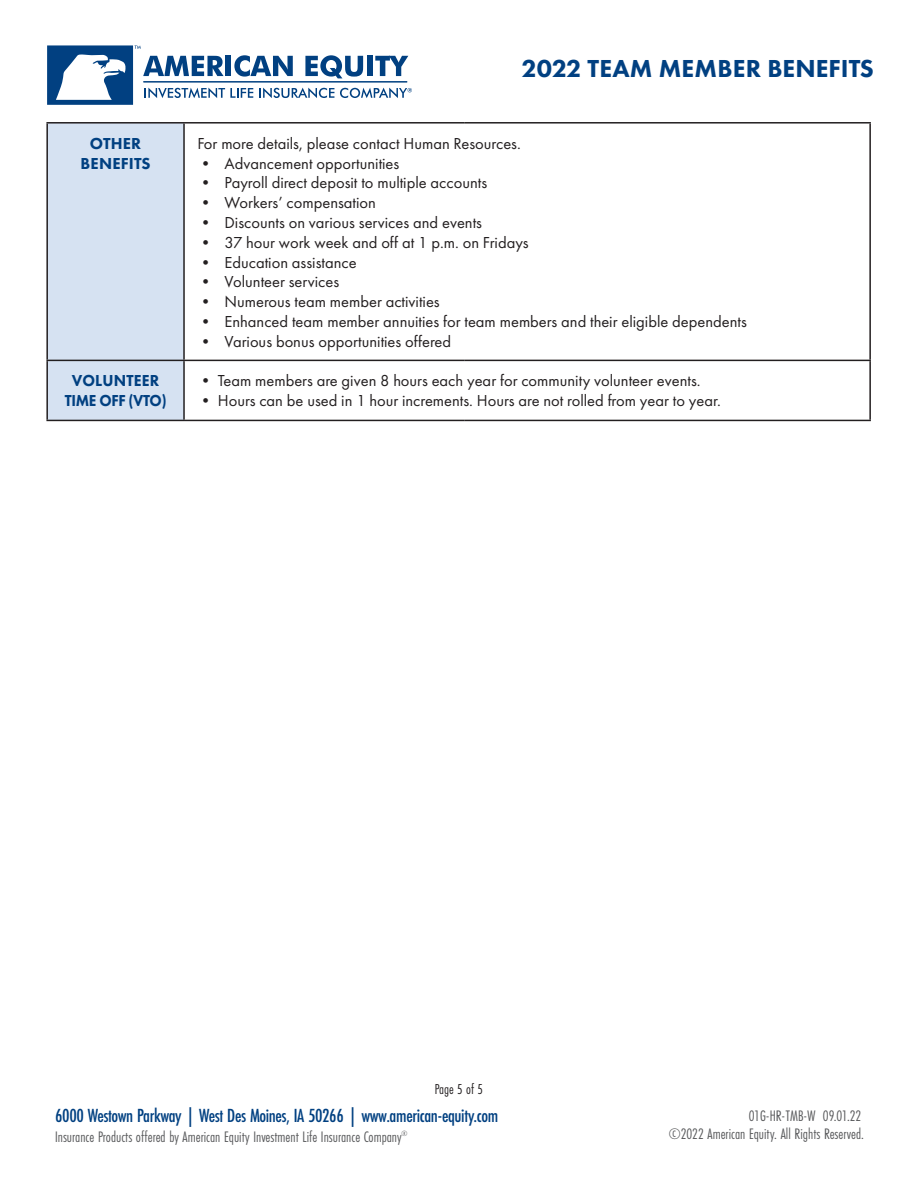
<style>
.page{position:relative;width:918px;height:1188px;background:#fff}
.page>*{position:absolute;margin:0;border:0;box-sizing:border-box;transform-origin:0 0}
.t1{font:800 25.5px "Futura PT";color:#014081}
.t2{font:500 19.65px "Futura PT Cond";letter-spacing:-.02em;color:#014081}
.t3{font:16.5px "Futura PT";color:#231f20}
.t4{font:800 16.5px/19.8px "Futura PT";letter-spacing:.01em;color:#014081;text-align:center;scale:.95 1}
.t5{font:800 16.5px/19.8px "Futura PT";letter-spacing:.01em;color:#014081;text-align:center}
.t6{font:15.75px "Futura PT Cond";color:#57585a}
.t7{font:15px "Futura PT Cond";color:#231f20}
</style>
<div class="page">
<svg style="left:47px;top:45px;width:365px;height:60px"></svg>
<div style="left:48px;top:124px;width:135px;height:296px;background:#d6e2f2"></div>
<hr style="left:46px;top:122px;width:138px;height:2px;background:#231f20">
<hr style="left:46px;top:124px;width:2px;height:236px;background:#231f20">
<hr style="left:184px;top:122px;width:281px;height:2px;background:#231f20">
<hr style="left:183px;top:124px;width:2px;height:236px;background:#231f20">
<hr style="left:465px;top:122px;width:406px;height:2px;background:#231f20">
<hr style="left:46px;top:360px;width:138px;height:1px;background:#231f20">
<hr style="left:46px;top:361px;width:2px;height:59px;background:#231f20">
<hr style="left:184px;top:360px;width:281px;height:1px;background:#231f20">
<hr style="left:183px;top:361px;width:2px;height:59px;background:#231f20">
<hr style="left:465px;top:360px;width:406px;height:1px;background:#231f20">
<hr style="left:46px;top:420px;width:138px;height:1px;background:#231f20">
<hr style="left:184px;top:420px;width:281px;height:1px;background:#231f20">
<hr style="left:465px;top:420px;width:406px;height:1px;background:#231f20">
<hr style="left:869px;top:124px;width:2px;height:236px;background:#231f20">
<hr style="left:869px;top:361px;width:2px;height:59px;background:#231f20">
<h1 class="t1" style="left:521px;top:52px;width:354px">2022 TEAM MEMBER BENEFITS</h1>
<p class="t5" style="left:81px;top:133px;width:71px">OTHER<br>BENEFITS</p>
<p class="t3" style="left:198px;top:134px;width:325px">For more details, please contact Human Resources.</p>
<p class="t3" style="left:198px;top:153px;width:203px">• Advancement opportunities</p>
<p class="t3" style="left:198px;top:173px;width:291px">• Payroll direct deposit to multiple accounts</p>
<p class="t3" style="left:198px;top:193px;width:180px">• Workers’ compensation</p>
<p class="t3" style="left:198px;top:213px;width:286px">• Discounts on various services and events</p>
<p class="t3" style="left:198px;top:233px;width:333px">• 37 hour work week and off at 1 p.m. on Fridays</p>
<p class="t3" style="left:198px;top:252px;width:161px">• Education assistance</p>
<p class="t3" style="left:198px;top:272px;width:143px">• Volunteer services</p>
<p class="t3" style="left:198px;top:292px;width:244px">• Numerous team member activities</p>
<p class="t3" style="left:198px;top:312px;width:551px">• Enhanced team member annuities for team members and their eligible dependents</p>
<p class="t3" style="left:198px;top:332px;width:255px">• Various bonus opportunities offered</p>
<p class="t4" style="left:65px;top:371px;width:109px">VOLUNTEER<br>TIME OFF (VTO)</p>
<p class="t3" style="left:198px;top:371px;width:505px">• Team members are given 8 hours each year for community volunteer events.</p>
<p class="t3" style="left:198px;top:391px;width:525px">• Hours can be used in 1 hour increments. Hours are not rolled from year to year.</p>
<p class="t7" style="left:435px;top:1081px;width:50px">Page 5 of 5</p>
<p class="t2" style="left:55px;top:1104px;width:445px">6000 Westown Parkway | West Des Moines, IA 50266 | www.american-equity.com</p>
<p class="t6" style="left:749px;top:1107px;width:114px">01G-HR-TMB-W 09.01.22</p>
<p class="t6" style="left:55px;top:1127px;width:354px">Insurance Products offered by American Equity Investment Life Insurance Company<sup>®</sup></p>
<p class="t6" style="left:669px;top:1125px;width:197px">©2022 American Equity. All Rights Reserved.</p>
</div>
